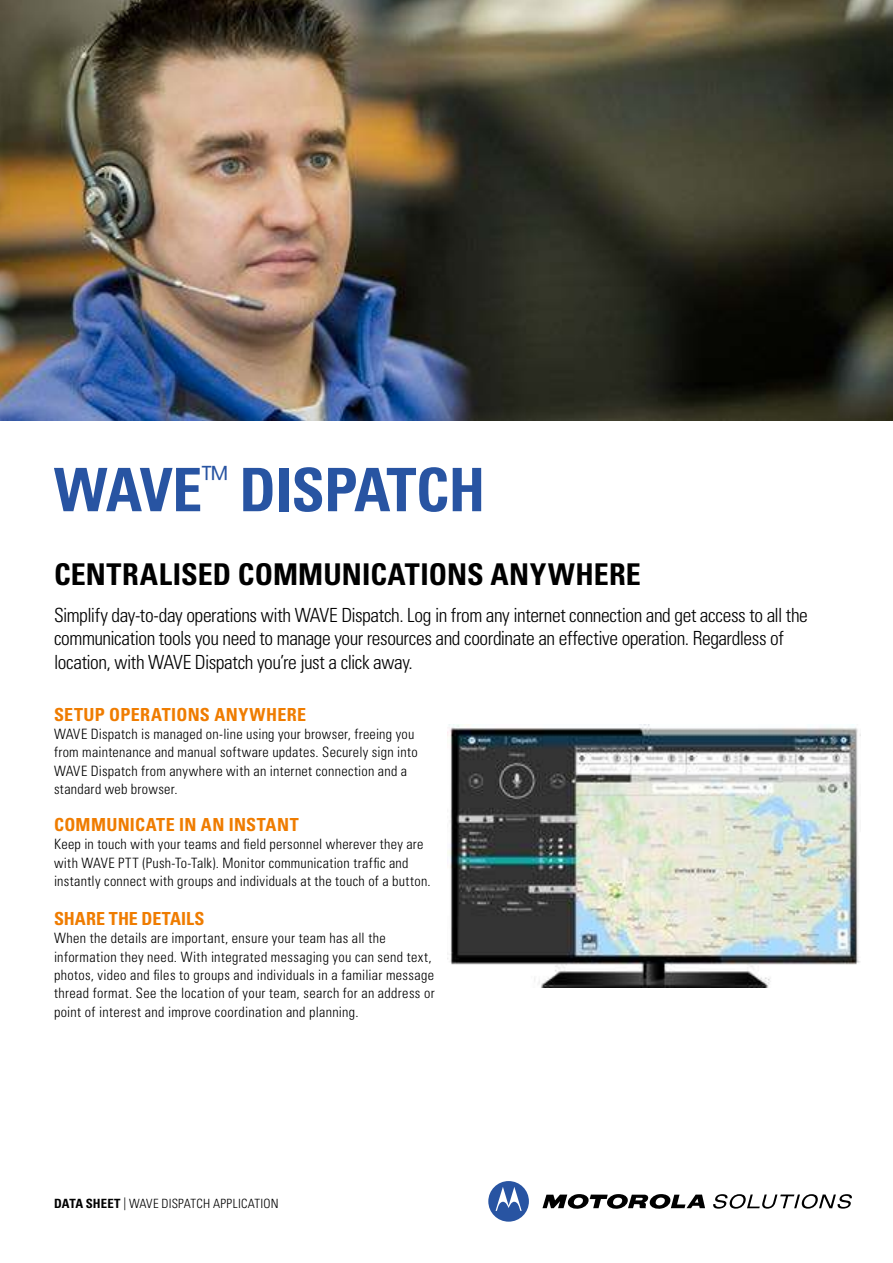
<style>
.page{position:relative;width:893px;height:1263px;background:#fff}
.page>*{position:absolute;margin:0;border:0;box-sizing:border-box;transform-origin:0 0}
.t1{font:700 condensed 60px "Univers LT Std";letter-spacing:-.01em;color:#2854a2}
.t2{font:700 condensed 30px "Univers LT Std";letter-spacing:.005em;color:#000}
.t3{font:300 condensed 19.5px/23.2px "Univers LT Std";letter-spacing:-.02em;color:#000}
.t4{font:700 condensed 18px "Univers LT Std";letter-spacing:.015em;color:#ef7c00}
.t5{font:300 condensed 14.25px/18.3px "Univers LT Std";letter-spacing:.02em;color:#000}
.t6{font:300 condensed 12.75px "Univers LT Std";letter-spacing:.015em;color:#000}
.s1{font-weight:700}
</style>
<div class="page">
<img style="left:0;top:0;width:893px;height:421px">
<svg style="left:542px;top:1194px;width:163px;height:15px"></svg>
<svg style="left:488px;top:1181px;width:41px;height:41px"></svg>
<svg style="left:713px;top:1194px;width:139px;height:14px"></svg>
<img style="left:448px;top:725px;width:413px;height:262px">
<h1 class="t1" style="left:54px;top:467px;width:433px">WAVE<sup>™</sup> DISPATCH</h1>
<h2 class="t2" style="left:54px;top:563px;width:588px">CENTRALISED COMMUNICATIONS ANYWHERE</h2>
<p class="t3" style="left:54px;top:606px;width:755px">Simplify day-to-day operations with WAVE Dispatch. Log in from any internet connection and get access to all the communication tools you need to manage your resources and coordinate an effective operation. Regardless of location, with WAVE Dispatch you’re just a click away.</p>
<p class="t4" style="left:54px;top:707px;width:254px">SETUP OPERATIONS ANYWHERE</p>
<p class="t5" style="left:54px;top:726px;width:365px">WAVE Dispatch is managed on-line using your browser, freeing you from maintenance and manual software updates. Securely sign into WAVE Dispatch from anywhere with an internet connection and a standard web browser.</p>
<p class="t4" style="left:54px;top:818px;width:246px">COMMUNICATE IN AN INSTANT</p>
<p class="t5" style="left:54px;top:837px;width:378px">Keep in touch with your teams and field personnel wherever they are with WAVE PTT (Push-To-Talk). Monitor communication traffic and instantly connect with groups and individuals at the touch of a button.</p>
<p class="t4" style="left:54px;top:911px;width:152px">SHARE THE DETAILS</p>
<p class="t5" style="left:54px;top:930px;width:382px">When the details are important, ensure your team has all the information they need. With integrated messaging you can send text, photos, video and files to groups and individuals in a familiar message thread format. See the location of your team, search for an address or point of interest and improve coordination and planning.</p>
<p class="t6" style="left:54px;top:1199px;width:226px"><span class="s1">DATA SHEET</span> | WAVE DISPATCH APPLICATION</p>
</div>
